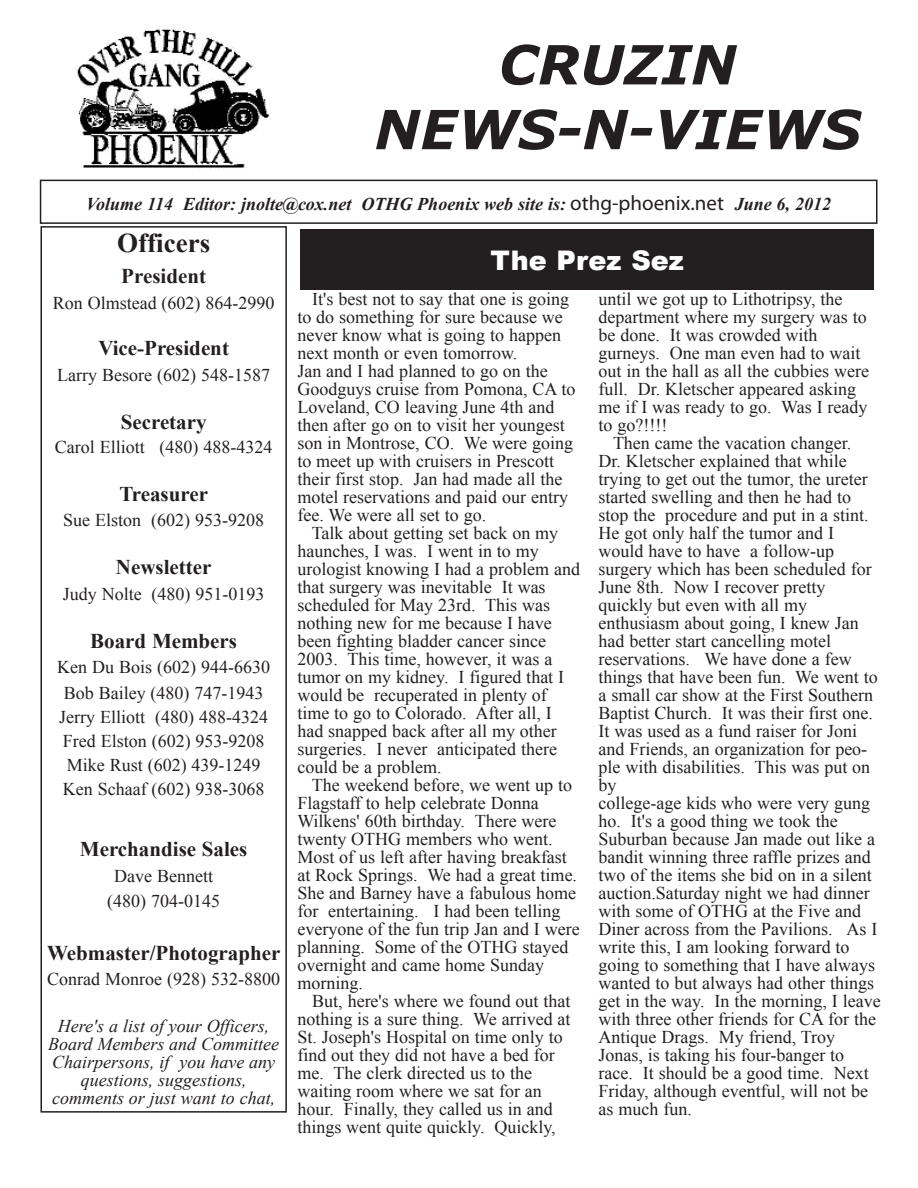
<style>
.page{position:relative;width:918px;height:1188px;background:#fff}
.page>*{position:absolute;margin:0;border:0;box-sizing:border-box;transform-origin:0 0}
.t1{font:italic 700 54px "Verdana";color:#231f20}
.t2{font:900 27px "Arial";color:#fff}
.t3{font:700 27px "Times New Roman";color:#231f20}
.t4{font:700 21px "Times New Roman";color:#231f20}
.t5{font:18px/18px "Times New Roman";color:#231f20}
.t6{font:italic 18px "Times New Roman";color:#231f20}
.t7{font:italic 700 18px "Times New Roman";color:#231f20}
.s1{font-family:"Myriad Pro";font-weight:400;font-style:normal;font-size:21px}
</style>
<div class="page">
<div style="left:40px;top:180px;width:838px;height:44px;border:2px solid #231f20"></div>
<img style="left:77px;top:28px;width:194px;height:142px">
<div style="left:40px;top:226px;width:247px;height:887px;border:2px solid #231f20"></div>
<div style="left:300px;top:230px;width:574px;height:60px;background:#231f20"></div>
<p class="t1" style="left:499px;top:27px;width:239px">CRUZIN</p>
<p class="t1" style="left:374px;top:91px;width:488px">NEWS-N-VIEWS</p>
<p class="t7" style="left:86px;top:191px;width:746px">Volume 114 Editor: jnolte@cox.net OTHG Phoenix web site is: <span class="s1">othg-phoenix.net</span> June 6, 2012</p>
<p class="t3" style="left:117px;top:224px;width:94px">Officers</p>
<p class="t4" style="left:121px;top:262px;width:86px">President</p>
<p class="t5" style="left:53px;top:294px;width:223px">Ron Olmstead (602) 864-2990</p>
<p class="t4" style="left:98px;top:334px;width:132px">Vice-President</p>
<p class="t5" style="left:57px;top:366px;width:214px">Larry Besore (602) 548-1587</p>
<p class="t4" style="left:121px;top:407px;width:87px">Secretary</p>
<p class="t5" style="left:55px;top:438px;width:219px">Carol Elliott (480) 488-4324</p>
<p class="t4" style="left:119px;top:479px;width:90px">Treasurer</p>
<p class="t5" style="left:63px;top:511px;width:202px">Sue Elston (602) 953-9208</p>
<p class="t4" style="left:116px;top:553px;width:97px">Newsletter</p>
<p class="t5" style="left:63px;top:585px;width:203px">Judy Nolte (480) 951-0193</p>
<p class="t4" style="left:90px;top:626px;width:148px">Board Members</p>
<p class="t5" style="left:57px;top:658px;width:214px">Ken Du Bois (602) 944-6630</p>
<p class="t5" style="left:64px;top:684px;width:201px">Bob Bailey (480) 747-1943</p>
<p class="t5" style="left:59px;top:708px;width:210px">Jerry Elliott (480) 488-4324</p>
<p class="t5" style="left:63px;top:732px;width:203px">Fred Elston (602) 953-9208</p>
<p class="t5" style="left:67px;top:756px;width:195px">Mike Rust (602) 439-1249</p>
<p class="t5" style="left:63px;top:780px;width:203px">Ken Schaaf (602) 938-3068</p>
<p class="t2" style="left:490px;top:240px;width:195px">The Prez Sez</p>
<p class="t5" style="left:297px;top:290px;width:273px;text-indent:15px">It's best not to say that one is going to do something for sure because we never know what is going to happen next month or even tomorrow.</p>
<p class="t5" style="left:297px;top:362px;width:280px">Jan and I had planned to go on the Goodguys cruise from Pomona, CA to Loveland, CO leaving June 4th and then after go on to visit her youngest son in Montrose, CO. We were going to meet up with cruisers in Prescott their first stop. Jan had made all the motel reservations and paid our entry fee. We were all set to go.</p>
<p class="t5" style="left:297px;top:524px;width:262px;text-indent:15px">Talk about getting set back on my haunches, I was. I went in to my</p>
<p class="t5" style="left:297px;top:560px;width:284px">urologist knowing I had a problem and that surgery was inevitable It was</p>
<p class="t5" style="left:297px;top:596px;width:254px">scheduled for May 23rd. This was</p>
<p class="t5" style="left:297px;top:614px;width:268px">nothing new for me because I have been fighting bladder cancer since<br>2003. This time, however, it was a tumor on my kidney. I figured that I would be recuperated in plenty of time to go to Colorado. After all, I had snapped back after all my other surgeries. I never anticipated there could be a problem.</p>
<p class="t5" style="left:297px;top:776px;width:276px;text-indent:15px">The weekend before, we went up to<br>Flagstaff to help celebrate Donna<br>Wilkens' 60th birthday. There were</p>
<p class="t5" style="left:297px;top:830px;width:284px">twenty OTHG members who went.<br>Most of us left after having breakfast at Rock Springs. We had a great time.<br>She and Barney have a fabulous home for entertaining. I had been telling everyone of the fun trip Jan and I were planning. Some of the OTHG stayed overnight and came home Sunday morning.</p>
<p class="t5" style="left:297px;top:992px;width:275px;text-indent:15px">But, here's where we found out that nothing is a sure thing. We arrived at St. Joseph's Hospital on time only to find out they did not have a bed for me. The clerk directed us to the</p>
<p class="t5" style="left:297px;top:1082px;width:260px">waiting room where we sat for an hour. Finally, they called us in and things went quite quickly. Quickly,</p>
<p class="t5" style="left:598px;top:290px;width:246px">until we got up to Lithotripsy, the</p>
<p class="t5" style="left:598px;top:308px;width:270px">department where my surgery was to be done. It was crowded with</p>
<p class="t5" style="left:598px;top:344px;width:272px">gurneys. One man even had to wait out in the hall as all the cubbies were full. Dr. Kletscher appeared asking me if I was ready to go. Was I ready to go?!!!!</p>
<p class="t5" style="left:598px;top:434px;width:254px;text-align:right">Then came the vacation changer.<br>Dr. Kletscher explained that while</p>
<p class="t5" style="left:598px;top:470px;width:272px">trying to get out the tumor, the ureter started swelling and then he had to stop the procedure and put in a stint.<br>He got only half the tumor and I would have to have a follow-up</p>
<p class="t5" style="left:598px;top:560px;width:275px">surgery which has been scheduled for<br>June 8th. Now I recover pretty</p>
<p class="t5" style="left:598px;top:596px;width:210px">quickly but even with all my</p>
<p class="t5" style="left:598px;top:614px;width:262px">enthusiasm about going, I knew Jan had better start cancelling motel</p>
<p class="t5" style="left:598px;top:650px;width:281px">reservations. We have done a few things that have been fun. We went to a small car show at the First Southern<br>Baptist Church. It was their first one.<br>It was used as a fund raiser for Joni and Friends, an organization for peo&shy;ple with disabilities. This was put on by</p>
<p class="t5" style="left:598px;top:794px;width:284px">college-age kids who were very gung ho. It's a good thing we took the Suburban because Jan made out like a bandit winning three raffle prizes and two of the items she bid on in a silent auction.Saturday night we had dinner with some of OTHG at the Five and Diner across from the Pavilions. As I write this, I am looking forward to going to something that I have always wanted to but always had other things get in the way. In the morning, I leave with three other friends for CA for the Antique Drags. My friend, Troy Jonas, is taking his four-banger to race. It should be a good time. Next Friday, although eventful, will not be as much fun.</p>
<p class="t4" style="left:80px;top:835px;width:169px">Merchandise Sales</p>
<p class="t5" style="left:114px;top:867px;width:100px">Dave Bennett</p>
<p class="t5" style="left:107px;top:892px;width:114px">(480) 704-0145</p>
<p class="t4" style="left:47px;top:938px;width:235px">Webmaster/Photographer</p>
<p class="t5" style="left:47px;top:970px;width:234px">Conrad Monroe (928) 532-8800</p>
<p class="t6" style="left:58px;top:1013px;width:213px">Here's a list of your Officers,</p>
<p class="t6" style="left:48px;top:1031px;width:233px">Board Members and Committee</p>
<p class="t6" style="left:52px;top:1049px;width:225px">Chairpersons, if you have any</p>
<p class="t6" style="left:81px;top:1067px;width:167px">questions, suggestions,</p>
<p class="t6" style="left:52px;top:1085px;width:225px">comments or just want to chat,</p>
</div>
